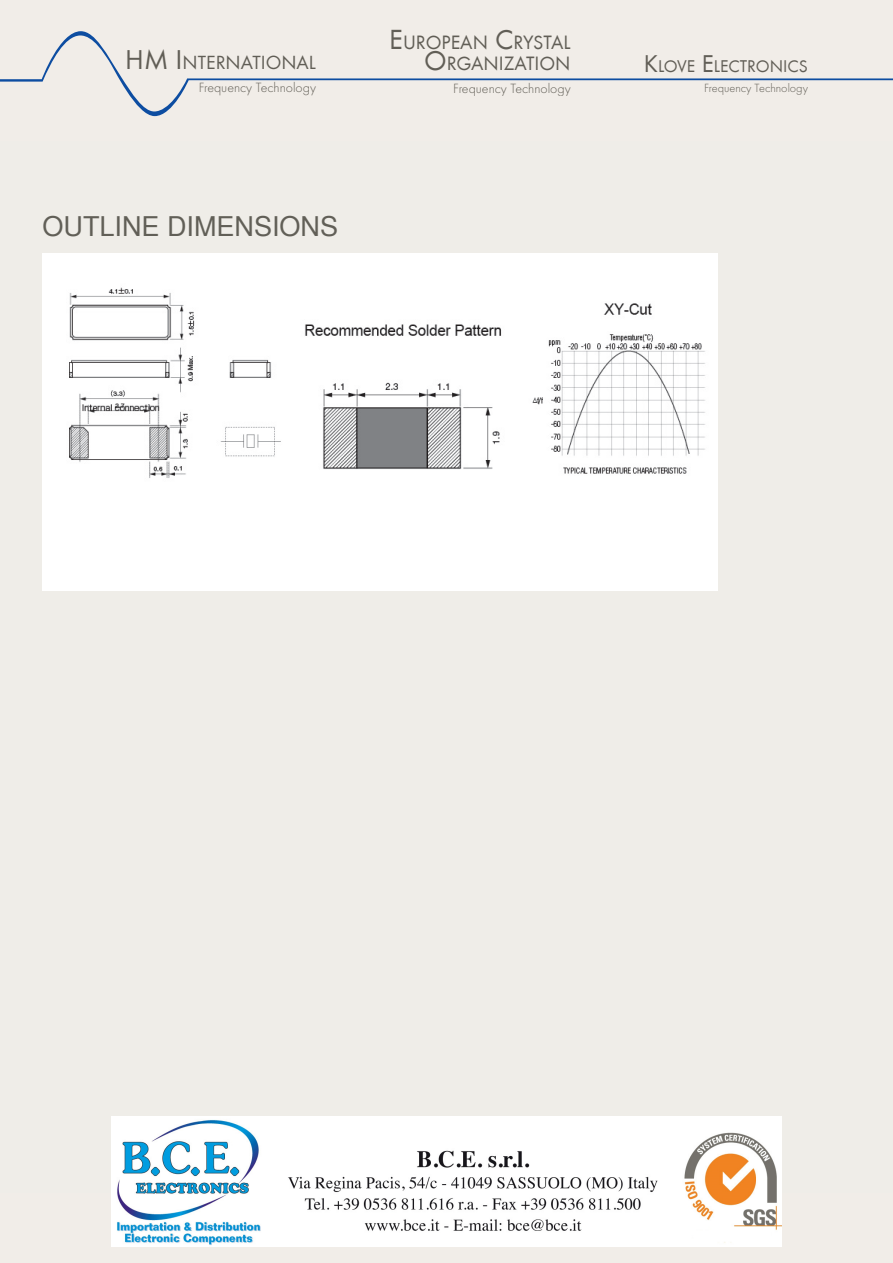
<style>
.page{position:relative;width:893px;height:1263px;background:#fff}
.page>*{position:absolute;margin:0;border:0;box-sizing:border-box;transform-origin:0 0}
.t1{font:27px "Free Sans";color:#615f57}
.t2{font:19.95px/21.5px "Futura T";color:#615e56;text-align:right}
.t3{font:19.8px "Futura T";color:#615e56}
.t4{font:17.55px "Futura T";color:#615e56}
.t5{font:300 13.95px "Futura T";color:#615e56}
.t6{font:300 12.3px "Futura T";color:#615e56}
.s1{font-size:28.35px}
.s2{font-size:28.5px}
.s3{font-size:25.05px}
</style>
<div class="page">
<img style="left:66px;top:285px;width:640px;height:194px">
<div style="left:0;top:1193px;width:893px;height:70px;background:#f1ede8"></div>
<div style="left:0;top:0;width:893px;height:140px;background:#f1ede8"></div>
<svg style="left:0;top:31px;width:893px;height:85px"></svg>
<img style="left:112px;top:1119px;width:669px;height:127px">
<h3 class="t3" style="left:125px;top:51px;width:192px"><span class="s1">HM I</span>NTERNATIONAL</h3>
<p class="t5" style="left:199px;top:79px;width:119px">Frequency Technology</p>
<h1 class="t1" style="left:43px;top:205px;width:297px">OUTLINE DIMENSIONS</h1>
<h2 class="t2" style="left:389px;top:31px;width:183px"><span class="s2">E</span>UROPEAN <span class="s2">C</span>RYSTAL<br><span class="s2">O</span>RGANIZATION</h2>
<p class="t4" style="left:644px;top:56px;width:166px"><span class="s3">K</span>LOVE <span class="s3">E</span>LECTRONICS</p>
<p class="t5" style="left:453px;top:80px;width:119px">Frequency Technology</p>
<p class="t6" style="left:704px;top:81px;width:105px">Frequency Technology</p>
</div>
